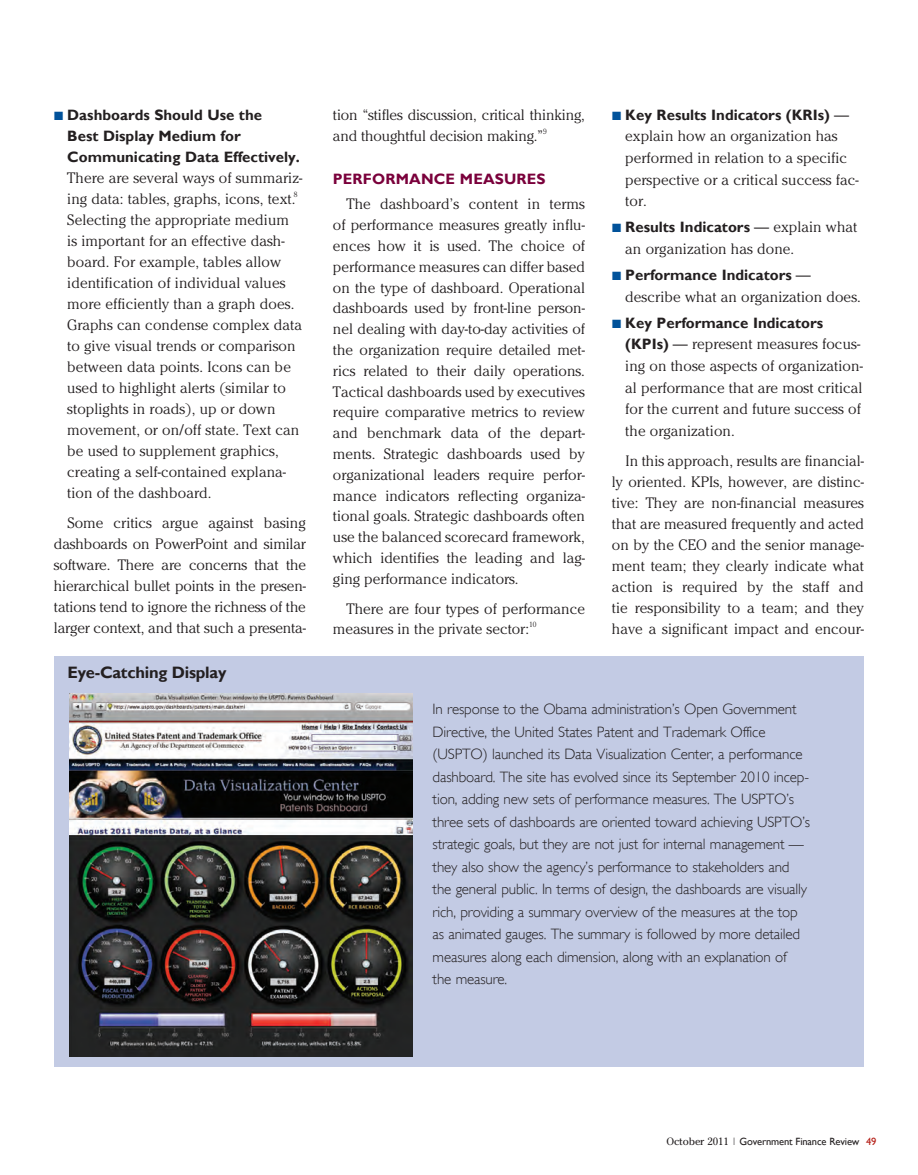
<style>
.page{position:relative;width:918px;height:1175px;background:#fff}
.page>*{position:absolute;margin:0;border:0;box-sizing:border-box;transform-origin:0 0}
.t1{font:700 16.5px "Gill Sans";letter-spacing:-.015em;color:#231f20}
.t2{font:300 15px/21px "Cheltenham";letter-spacing:.005em;color:#231f20}
.t3{font:300 15px/22.5px "Gill Sans";letter-spacing:-.01em;color:#231f20}
.t4{font:700 15px/21px "Gill Sans";color:#231f20}
.t5{font:700 15px "Gill Sans";letter-spacing:.01em;color:#7a003b}
.t6{font:10.5px "Gill Sans";letter-spacing:-.015em;color:#231f20}
.t7{font:300 7.5px "Cheltenham";color:#231f20}
.s1{color:#01529a}
.s2{font-family:"Cheltenham";font-weight:300}
.s3{font-family:"Gill Sans";font-weight:700}
.s4{font-family:"Cheltenham"}
.s5{color:#b41d15}
</style>
<div class="page">
<div style="left:54px;top:656px;width:810px;height:410px;background:#c3cbe4"></div>
<img style="left:69px;top:693px;width:343px;height:363px">
<p class="t4" style="left:67px;top:105px;width:234px;text-indent:-13px"><span class="s1">■</span> Dashboards Should Use the<br>Best Display Medium for<br>Communicating Data Effectively.</p>
<p class="t2" style="left:67px;top:167px;width:236px">There are several ways of summariz&shy;ing data: tables, graphs, icons, text.</p>
<p class="t7" style="left:294px;top:190px;width:5px">8</p>
<p class="t2" style="left:67px;top:209px;width:236px">Selecting the appropriate medium is important for an effective dash&shy;board. For example, tables allow identification of individual values more efficiently than a graph does.<br>Graphs can condense complex data to give visual trends or comparison between data points. Icons can be used to highlight alerts (similar to stoplights in roads), up or down movement, or on/off state. Text can be used to supplement graphics, creating a self-contained explana&shy;tion of the dashboard.</p>
<p class="t2" style="left:54px;top:512px;width:254px;text-align:justify;text-indent:14px">Some critics argue against basing dashboards on PowerPoint and similar software. There are concerns that the hierarchical bullet points in the presen&shy;tations tend to ignore the richness of the larger context, and that such a presenta-</p>
<p class="t1" style="left:68px;top:662px;width:160px">Eye-Catching Display</p>
<p class="t2" style="left:333px;top:104px;width:253px">tion “stifles discussion, critical thinking, and thoughtful decision making.”</p>
<p class="t7" style="left:543px;top:127px;width:5px">9</p>
<p class="t5" style="left:333px;top:170px;width:214px">PERFORMANCE MEASURES</p>
<p class="t2" style="left:333px;top:194px;width:254px;text-align:justify;text-indent:14px">The dashboard’s content in terms of performance measures greatly influ&shy;ences how it is used. The choice of performance measures can differ based on the type of dashboard. Operational dashboards used by front-line person&shy;nel dealing with day-to-day activities of the organization require detailed met&shy;rics related to their daily operations.<br>Tactical dashboards used by executives require comparative metrics to review and benchmark data of the depart&shy;ments. Strategic dashboards used by organizational leaders require perfor&shy;mance indicators reflecting organiza&shy;tional goals. Strategic dashboards often use the balanced scorecard framework, which identifies the leading and lag&shy;ging performance indicators.</p>
<p class="t2" style="left:333px;top:598px;width:254px;text-indent:14px">There are four types of performance measures in the private sector:</p>
<p class="t7" style="left:529px;top:620px;width:9px">10</p>
<p class="t4" style="left:612px;top:105px;width:239px"><span class="s1">■</span> Key Results Indicators (KRIs) <span class="s2">—</span></p>
<p class="t2" style="left:625px;top:125px;width:235px;line-height:21.6px">explain how an organization has performed in relation to a specific perspective or a critical success fac&shy;tor.</p>
<p class="t4" style="left:612px;top:217px;width:247px"><span class="s1">■</span> Results Indicators <span class="s2">— explain what</span></p>
<p class="t2" style="left:625px;top:238px;width:171px">an organization has done.</p>
<p class="t4" style="left:612px;top:265px;width:200px"><span class="s1">■</span> Performance Indicators <span class="s2">—</span></p>
<p class="t2" style="left:625px;top:286px;width:237px">describe what an organization does.</p>
<p class="t4" style="left:612px;top:312px;width:213px"><span class="s1">■</span> Key Performance Indicators</p>
<p class="t2" style="left:625px;top:333px;width:239px;line-height:21.6px"><span class="s3">(KPIs)</span> — represent measures focus&shy;ing on those aspects of organization&shy;al performance that are most critical for the current and future success of the organization.</p>
<p class="t2" style="left:612px;top:450px;width:254px;text-align:justify;text-indent:14px">In this approach, results are financial&shy;ly oriented. KPIs, however, are distinc&shy;tive: They are non-financial measures that are measured frequently and acted on by the CEO and the senior manage&shy;ment team; they clearly indicate what action is required by the staff and tie responsibility to a team; and they have a significant impact and encour-</p>
<p class="t3" style="left:433px;top:698px;width:379px">In response to the Obama administration’s Open Government Directive, the United States Patent and Trademark Office (USPTO) launched its Data Visualization Center, a performance dashboard. The site has evolved since its September 2010 incep&shy;tion, adding new sets of performance measures. The USPTO’s three sets of dashboards are oriented toward achieving USPTO’s strategic goals, but they are not just for internal management — they also show the agency’s performance to stakeholders and the general public. In terms of design, the dashboards are visually rich, providing a summary overview of the measures at the top as animated gauges. The summary is followed by more detailed measures along each dimension, along with an explanation of<br>the measure.</p>
<p class="t6" style="left:666px;top:1135px;width:212px"><span class="s4">October 2011 |</span> Government Finance Review <span class="s5">49</span></p>
</div>
